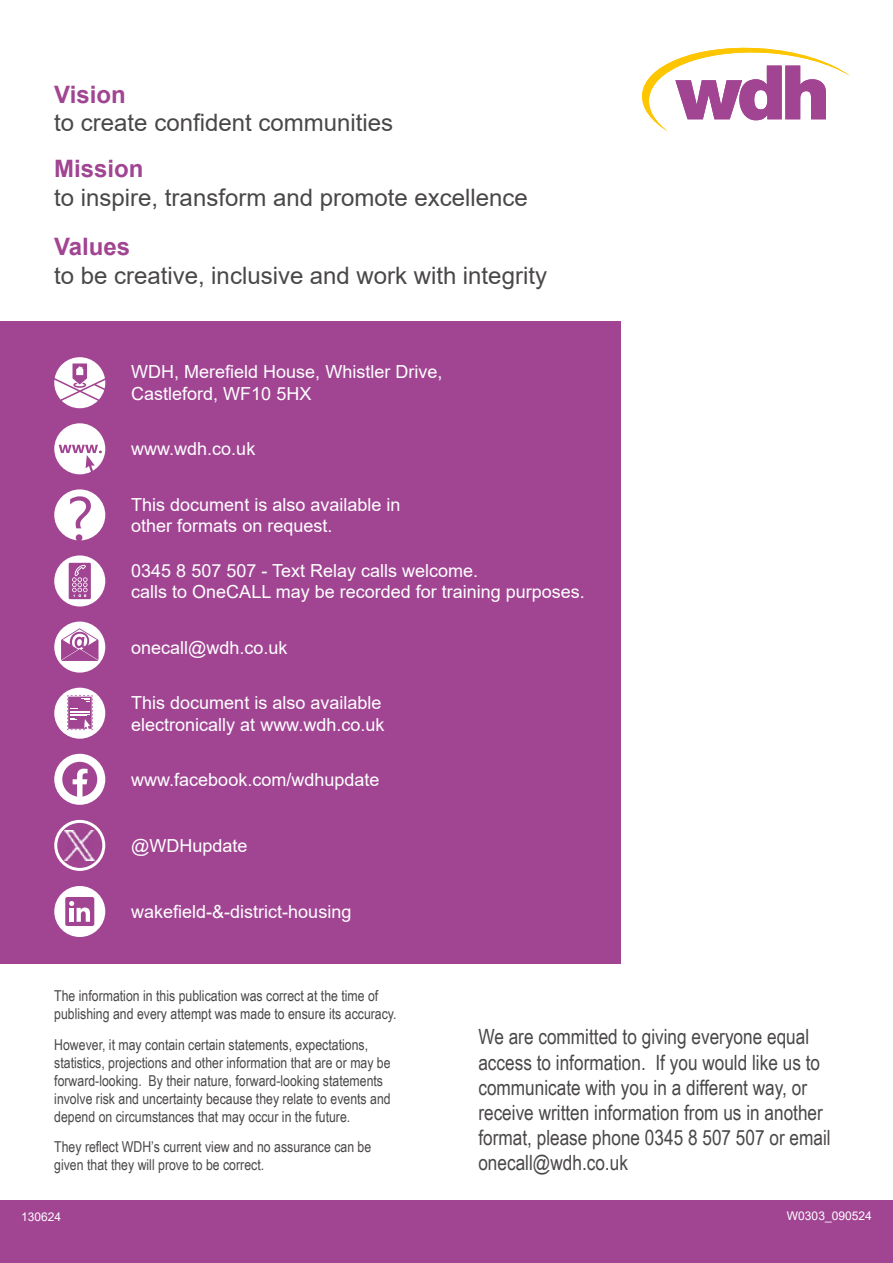
<style>
.page{position:relative;width:893px;height:1263px;background:#fff}
.page>*{position:absolute;margin:0;border:0;box-sizing:border-box;transform-origin:0 0}
.t1{font:24px "Arial";color:#4a4748}
.t2{font:700 24px "Arial";color:#a14593}
.t3{font:21px/25.2px "Arial Narrow";color:#4a4748}
.t4{font:18px/21.6px "Arial";color:#fff}
.t5{font:15px/18px "Arial Narrow";color:#4a4748}
.t6{font:12px "Arial";color:#fff}
</style>
<div class="page">
<div style="left:0;top:1200px;width:893px;height:63px;background:#a14593"></div>
<div style="left:0;top:321px;width:621px;height:642px;background:#a14593"></div>
<svg style="left:54px;top:489px;width:51px;height:51px"></svg>
<svg style="left:54px;top:621px;width:51px;height:52px"></svg>
<svg style="left:54px;top:688px;width:51px;height:51px"></svg>
<svg style="left:54px;top:357px;width:51px;height:51px"></svg>
<svg style="left:54px;top:423px;width:51px;height:51px"></svg>
<svg style="left:54px;top:886px;width:51px;height:51px"></svg>
<svg style="left:642px;top:47px;width:208px;height:85px"></svg>
<div style="left:54px;top:820px;width:51px;height:51px;border:3px solid #fff;border-radius:50%"></div>
<img style="left:65px;top:830px;width:30px;height:31px">
<svg style="left:54px;top:754px;width:51px;height:51px"></svg>
<svg style="left:54px;top:555px;width:51px;height:51px"></svg>
<h1 class="t2" style="left:54px;top:77px;width:73px">Vision</h1>
<h1 class="t1" style="left:54px;top:106px;width:340px">to create confident communities</h1>
<h1 class="t2" style="left:54px;top:151px;width:91px">Mission</h1>
<h1 class="t1" style="left:54px;top:181px;width:475px">to inspire, transform and promote excellence</h1>
<h1 class="t2" style="left:54px;top:230px;width:78px">Values</h1>
<h1 class="t1" style="left:54px;top:259px;width:494px">to be creative, inclusive and work with integrity</h1>
<p class="t4" style="left:131px;top:361px;width:313px">WDH, Merefield House, Whistler Drive,<br>Castleford, WF10 5HX</p>
<p class="t4" style="left:131px;top:438px;width:126px">www.wdh.co.uk</p>
<p class="t4" style="left:131px;top:493px;width:271px">This document is also available in other formats on request.</p>
<p class="t4" style="left:131px;top:559px;width:455px">0345 8 507 507 - Text Relay calls welcome.<br>calls to OneCALL may be recorded for training purposes.</p>
<p class="t4" style="left:131px;top:636px;width:158px">onecall@wdh.co.uk</p>
<p class="t4" style="left:131px;top:692px;width:255px">This document is also available electronically at www.wdh.co.uk</p>
<p class="t4" style="left:131px;top:769px;width:250px">www.facebook.com/wdhupdate</p>
<p class="t4" style="left:131px;top:835px;width:118px">@WDHupdate</p>
<p class="t4" style="left:131px;top:901px;width:222px">wakefield-&amp;-district-housing</p>
<p class="t5" style="left:54px;top:986px;width:344px">The information in this publication was correct at the time of publishing and every attempt was made to ensure its accuracy.</p>
<p class="t5" style="left:54px;top:1035px;width:338px">However, it may contain certain statements, expectations, statistics, projections and other information that are or may be forward-looking. By their nature, forward-looking statements involve risk and uncertainty because they relate to events and depend on circumstances that may occur in the future.</p>
<p class="t5" style="left:54px;top:1137px;width:318px">They reflect WDH’s current view and no assurance can be given that they will prove to be correct.</p>
<p class="t3" style="left:478px;top:1024px;width:354px">We are committed to giving everyone equal access to information. If you would like us to communicate with you in a different way, or receive written information from us in another format, please phone 0345 8 507 507 or email onecall@wdh.co.uk</p>
<p class="t6" style="left:21px;top:1209px;width:42px">130624</p>
<p class="t6" style="left:787px;top:1208px;width:86px">W0303_090524</p>
</div>
